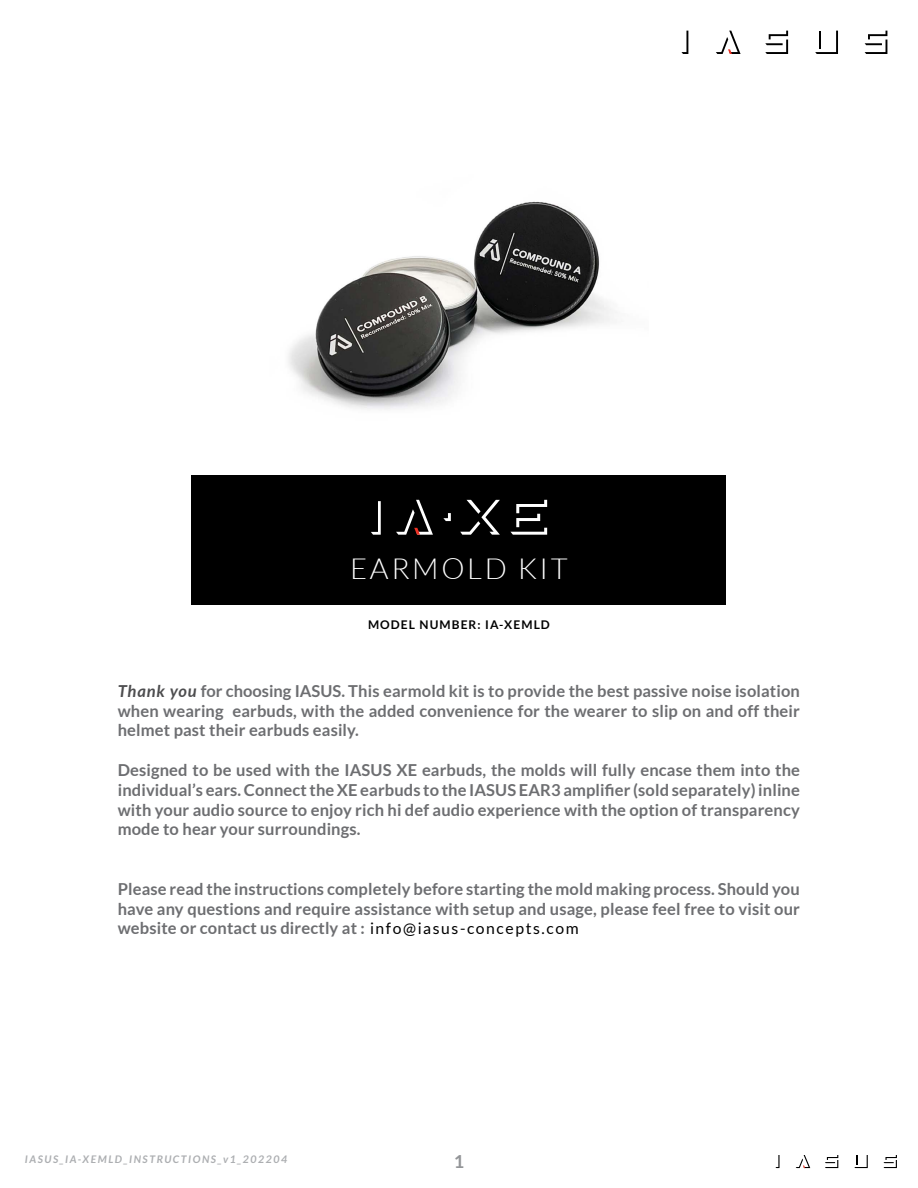
<style>
.page{position:relative;width:918px;height:1188px;background:#fff}
.page>*{position:absolute;margin:0;border:0;box-sizing:border-box;transform-origin:0 0}
.t1{font:300 29.1px "Lato";letter-spacing:.09em;color:#fff}
.t2{font:700 18px "Lato";color:#939598}
.t3{font:700 16.5px/19.8px "Lato";letter-spacing:.01em;color:#6d6e71;text-align:justify}
.t4{font:700 12px "Lato";letter-spacing:.09em;color:#000}
.t5{font:italic 700 10.5px "Lato";letter-spacing:.15em;color:#acaeb1}
.s1{font-style:italic;color:#4d4d4f}
.s2{font-weight:400;font-size:15.75px;color:#000}
</style>
<div class="page">
<svg style="left:825px;top:1155px;width:13px;height:13px"></svg>
<svg style="left:883px;top:1155px;width:14px;height:13px"></svg>
<svg style="left:775px;top:1155px;width:5px;height:13px"></svg>
<svg style="left:854px;top:1155px;width:14px;height:13px"></svg>
<svg style="left:796px;top:1155px;width:14px;height:13px"></svg>
<svg style="left:765px;top:31px;width:23px;height:23px"></svg>
<svg style="left:865px;top:31px;width:22px;height:23px"></svg>
<svg style="left:681px;top:31px;width:7px;height:23px"></svg>
<svg style="left:815px;top:31px;width:23px;height:23px"></svg>
<svg style="left:716px;top:31px;width:25px;height:23px"></svg>
<div style="left:192px;top:475px;width:534px;height:129px;background:#000"></div>
<img style="left:288px;top:201px;width:329px;height:209px">
<svg style="left:443px;top:513px;width:8px;height:8px"></svg>
<svg style="left:510px;top:500px;width:37px;height:35px"></svg>
<svg style="left:396px;top:500px;width:37px;height:35px"></svg>
<svg style="left:460px;top:500px;width:40px;height:35px"></svg>
<svg style="left:371px;top:501px;width:10px;height:34px"></svg>
<h1 class="t1" style="left:350px;top:553px;width:219px">EARMOLD KIT</h1>
<p class="t4" style="left:368px;top:617px;width:183px">MODEL NUMBER: IA-XEMLD</p>
<p class="t3" style="left:118px;top:681px;width:684px"><span class="s1">Thank you</span> for choosing IASUS. This earmold kit is to provide the best passive noise isolation when wearing earbuds, with the added convenience for the wearer to slip on and off their helmet past their earbuds easily.</p>
<p class="t3" style="left:118px;top:760px;width:684px">Designed to be used with the IASUS XE earbuds, the molds will fully encase them into the individual’s ears. Connect the XE earbuds to the IASUS EAR3 amplifier (sold separately) inline with your audio source to enjoy rich hi def audio experience with the option of transparency mode to hear your surroundings.</p>
<p class="t3" style="left:118px;top:879px;width:684px">Please read the instructions completely before starting the mold making process. Should you have any questions and require assistance with setup and usage, please feel free to visit our website or contact us directly at : <span class="s2">info@iasus-concepts.com</span></p>
<p class="t5" style="left:25px;top:1154px;width:264px">IASUS_IA-XEMLD_INSTRUCTIONS_v1_202204</p>
<p class="t2" style="left:454px;top:1151px;width:12px">1</p>
</div>
